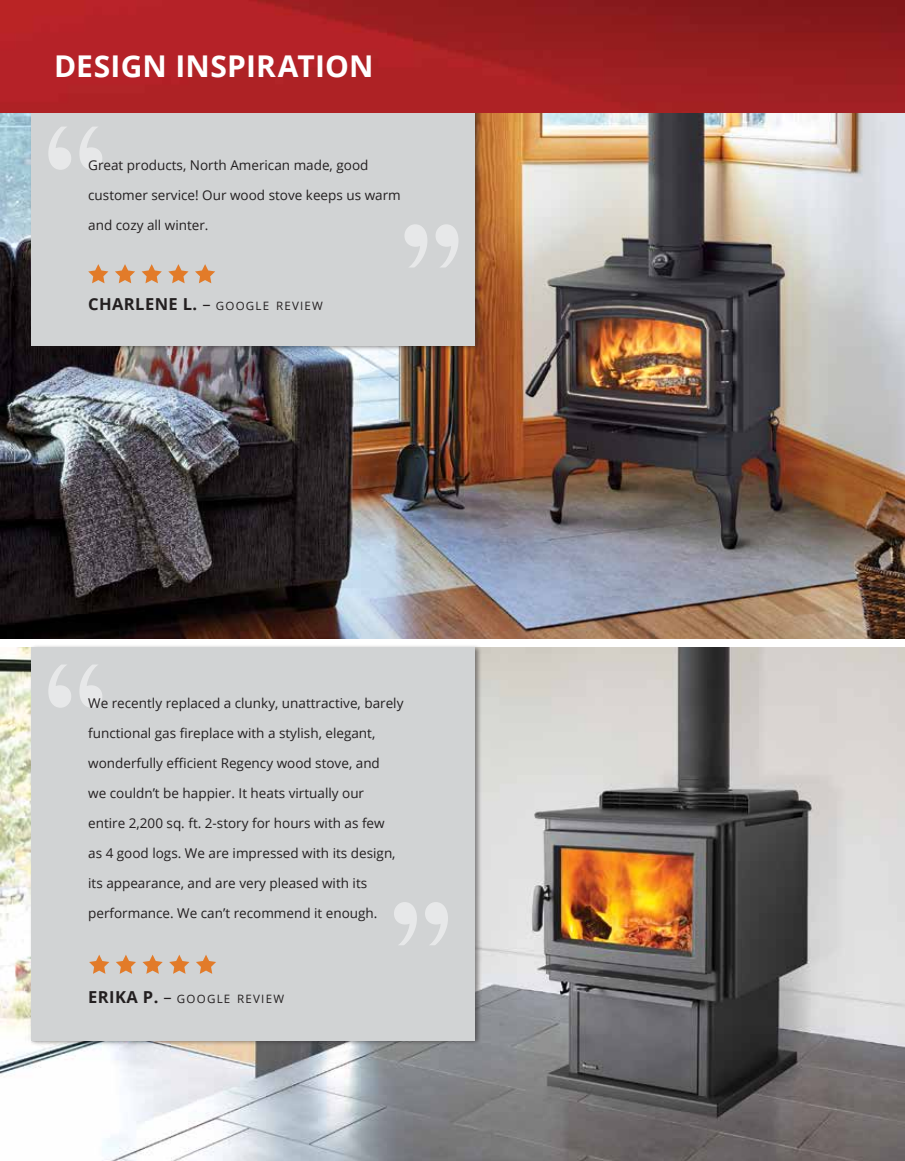
<style>
.page{position:relative;width:905px;height:1161px;background:#fff}
.page>*{position:absolute;margin:0;border:0;box-sizing:border-box;transform-origin:0 0}
.t1{font:700 30px "Open Sans";letter-spacing:.005em;color:#fff}
.t2{font:13.5px "Open Sans";color:#231f20}
.t3{font:11.55px "Open Sans";letter-spacing:.105em;color:#231f20}
.s1{font-weight:700;font-size:16.5px}
.s2{font-size:16.5px}
</style>
<div class="page">
<img style="left:0;top:113px;width:904px;height:525px">
<img style="left:0;top:647px;width:904px;height:514px">
<div style="left:30px;top:644px;width:452px;height:402px;background:#231f20;opacity:.5"></div>
<div style="left:32px;top:647px;width:443px;height:394px;background:#d1d3d4"></div>
<svg style="left:48px;top:665px;width:23px;height:43px"></svg>
<svg style="left:79px;top:665px;width:23px;height:43px"></svg>
<svg style="left:425px;top:902px;width:23px;height:43px"></svg>
<svg style="left:394px;top:902px;width:23px;height:43px"></svg>
<div style="left:30px;top:106px;width:452px;height:246px;background:#231f20;opacity:.5"></div>
<div style="left:32px;top:110px;width:443px;height:236px;background:#d1d3d4"></div>
<svg style="left:88px;top:264px;width:20px;height:19px"></svg>
<svg style="left:115px;top:264px;width:20px;height:19px"></svg>
<svg style="left:142px;top:264px;width:20px;height:19px"></svg>
<svg style="left:168px;top:264px;width:20px;height:19px"></svg>
<svg style="left:195px;top:264px;width:20px;height:19px"></svg>
<svg style="left:48px;top:127px;width:23px;height:43px"></svg>
<svg style="left:79px;top:127px;width:23px;height:43px"></svg>
<svg style="left:436px;top:224px;width:22px;height:44px"></svg>
<svg style="left:404px;top:224px;width:23px;height:44px"></svg>
<img style="left:0;top:0;width:904px;height:113px">
<svg style="left:89px;top:955px;width:20px;height:19px"></svg>
<svg style="left:116px;top:955px;width:20px;height:19px"></svg>
<svg style="left:142px;top:955px;width:21px;height:19px"></svg>
<svg style="left:169px;top:955px;width:20px;height:19px"></svg>
<svg style="left:196px;top:955px;width:20px;height:19px"></svg>
<h1 class="t1" style="left:54px;top:45px;width:321px">DESIGN INSPIRATION</h1>
<p class="t2" style="left:88px;top:156px;width:282px">Great products, North American made, good</p>
<p class="t2" style="left:88px;top:186px;width:314px">customer service! Our wood stove keeps us warm</p>
<p class="t2" style="left:88px;top:216px;width:122px">and cozy all winter.</p>
<p class="t3" style="left:88px;top:298px;width:236px"><span class="s1">CHARLENE L.</span> <span class="s2">–</span> GOOGLE REVIEW</p>
<p class="t2" style="left:88px;top:694px;width:317px">We recently replaced a clunky, unattractive, barely</p>
<p class="t2" style="left:88px;top:723px;width:288px">functional gas fireplace with a stylish, elegant,</p>
<p class="t2" style="left:88px;top:753px;width:293px">wonderfully efficient Regency wood stove, and</p>
<p class="t2" style="left:88px;top:783px;width:277px">we couldn’t be happier. It heats virtually our</p>
<p class="t2" style="left:88px;top:813px;width:298px">entire 2,200 sq. ft. 2-story for hours with as few</p>
<p class="t2" style="left:88px;top:843px;width:309px">as 4 good logs. We are impressed with its design,</p>
<p class="t2" style="left:88px;top:873px;width:280px">its appearance, and are very pleased with its</p>
<p class="t2" style="left:88px;top:903px;width:291px">performance. We can’t recommend it enough.</p>
<p class="t3" style="left:88px;top:991px;width:197px"><span class="s1">ERIKA P.</span> <span class="s2">–</span> GOOGLE REVIEW</p>
</div>
